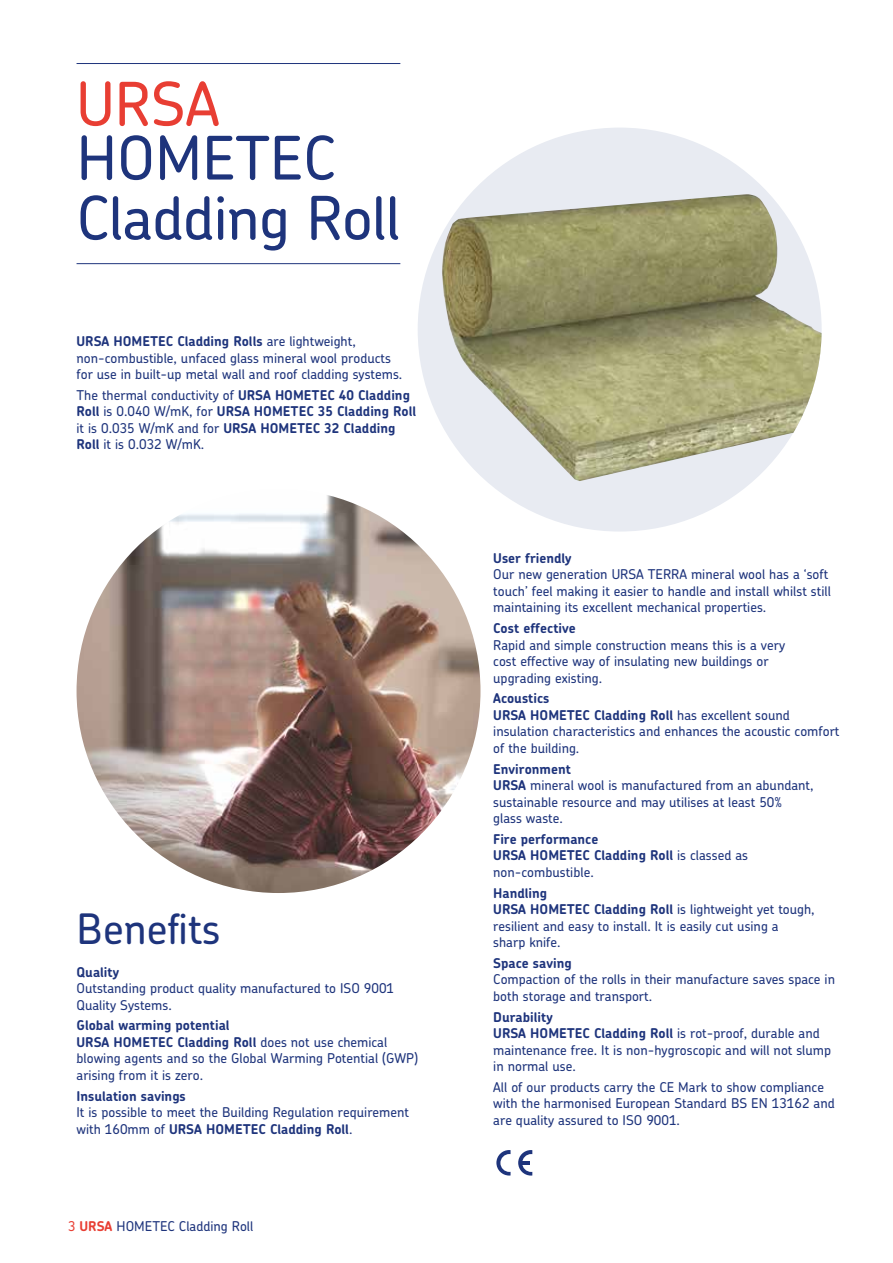
<style>
.page{position:relative;width:893px;height:1263px;background:#fff}
.page>*{position:absolute;margin:0;border:0;box-sizing:border-box;transform-origin:0 0}
.t1{font:500 60px/60px "Chevin Pro";letter-spacing:-.01em;color:#1e347c}
.t2{font:500 60px "Chevin Pro";color:#e83e33}
.t3{font:500 42px "Chevin Pro";color:#1e347c}
.t4{font:500 13.5px/16.5px "Chevin Pro";color:#1e347c}
.t5{font:700 13.5px/16.5px "Chevin Pro";color:#1e347c}
.s1{font-weight:700}
.s2{font-weight:500}
.s3{color:#e83e33}
.s4{font-weight:700;color:#e83e33}
</style>
<div class="page">
<div style="left:418px;top:128px;width:404px;height:403px;background:#e8ebf2;border-radius:50%"></div>
<img style="left:442px;top:194px;width:380px;height:287px">
<img style="left:77px;top:489px;width:403px;height:404px;border-radius:202px">
<svg style="left:496px;top:1150px;width:15px;height:25px"></svg>
<svg style="left:518px;top:1150px;width:14px;height:25px"></svg>
<hr style="left:77px;top:63px;width:323px;height:1px;background:#1e347c">
<hr style="left:77px;top:263px;width:323px;height:1px;background:#1e347c">
<h1 class="t2" style="left:77px;top:64px;width:144px">URSA</h1>
<h1 class="t1" style="left:77px;top:126px;width:325px">HOMETEC<br>Cladding Roll</h1>
<p class="t4" style="left:77px;top:333px;width:327px"><span class="s1">URSA HOMETEC Cladding Rolls</span> are lightweight, non-combustible, unfaced glass mineral wool products for use in built-up metal wall and roof cladding systems.</p>
<p class="t5" style="left:77px;top:387px;width:341px"><span class="s2">The thermal conductivity of</span> URSA HOMETEC 40 Cladding Roll <span class="s2">is 0.040 W/mK, for</span> URSA HOMETEC 35 Cladding Roll <span class="s2">it is 0.035 W/mK and for</span> URSA HOMETEC 32 Cladding Roll <span class="s2">it is 0.032 W/mK.</span></p>
<h2 class="t3" style="left:77px;top:900px;width:145px">Benefits</h2>
<p class="t5" style="left:77px;top:963px;width:44px">Quality</p>
<p class="t4" style="left:77px;top:980px;width:319px">Outstanding product quality manufactured to ISO 9001<br>Quality Systems.</p>
<p class="t4" style="left:77px;top:1017px;width:343px"><span class="s1">Global warming potential<br>URSA HOMETEC Cladding Roll</span> does not use chemical blowing agents and so the Global Warming Potential (GWP) arising from it is zero.</p>
<p class="t5" style="left:77px;top:1087px;width:111px">Insulation savings</p>
<p class="t4" style="left:77px;top:1104px;width:334px">It is possible to meet the Building Regulation requirement with 160mm of <span class="s1">URSA HOMETEC Cladding Roll</span>.</p>
<p class="t4" style="left:68px;top:1218px;width:187px"><span class="s3">3</span> <span class="s4">URSA</span> HOMETEC Cladding Roll</p>
<p class="t5" style="left:493px;top:550px;width:80px">User friendly</p>
<p class="t4" style="left:493px;top:566px;width:339px">Our new generation URSA TERRA mineral wool has a ‘soft touch’ feel making it easier to handle and install whilst still maintaining its excellent mechanical properties.</p>
<p class="t5" style="left:493px;top:620px;width:84px">Cost effective</p>
<p class="t4" style="left:493px;top:636px;width:293px">Rapid and simple construction means this is a very cost effective way of insulating new buildings or upgrading existing.</p>
<p class="t4" style="left:493px;top:690px;width:348px"><span class="s1">Acoustics<br>URSA HOMETEC Cladding Roll</span> has excellent sound insulation characteristics and enhances the acoustic comfort of the building.</p>
<p class="t4" style="left:493px;top:760px;width:322px"><span class="s1">Environment<br>URSA</span> mineral wool is manufactured from an abundant, sustainable resource and may utilises at least 50% glass waste.</p>
<p class="t5" style="left:493px;top:831px;width:256px">Fire performance<br>URSA HOMETEC Cladding Roll <span class="s2">is classed as non-combustible.</span></p>
<p class="t4" style="left:493px;top:884px;width:323px"><span class="s1">Handling<br>URSA HOMETEC Cladding Roll</span> is lightweight yet tough, resilient and easy to install. It is easily cut using a<br>sharp knife.</p>
<p class="t5" style="left:493px;top:955px;width:80px">Space saving</p>
<p class="t4" style="left:493px;top:971px;width:343px">Compaction of the rolls in their manufacture saves space in both storage and transport.</p>
<p class="t4" style="left:493px;top:1008px;width:339px"><span class="s1">Durability<br>URSA HOMETEC Cladding Roll</span> is rot-proof, durable and maintenance free. It is non-hygroscopic and will not slump in normal use.</p>
<p class="t4" style="left:493px;top:1078px;width:343px">All of our products carry the CE Mark to show compliance with the harmonised European Standard BS EN 13162 and are quality assured to ISO 9001.</p>
</div>
